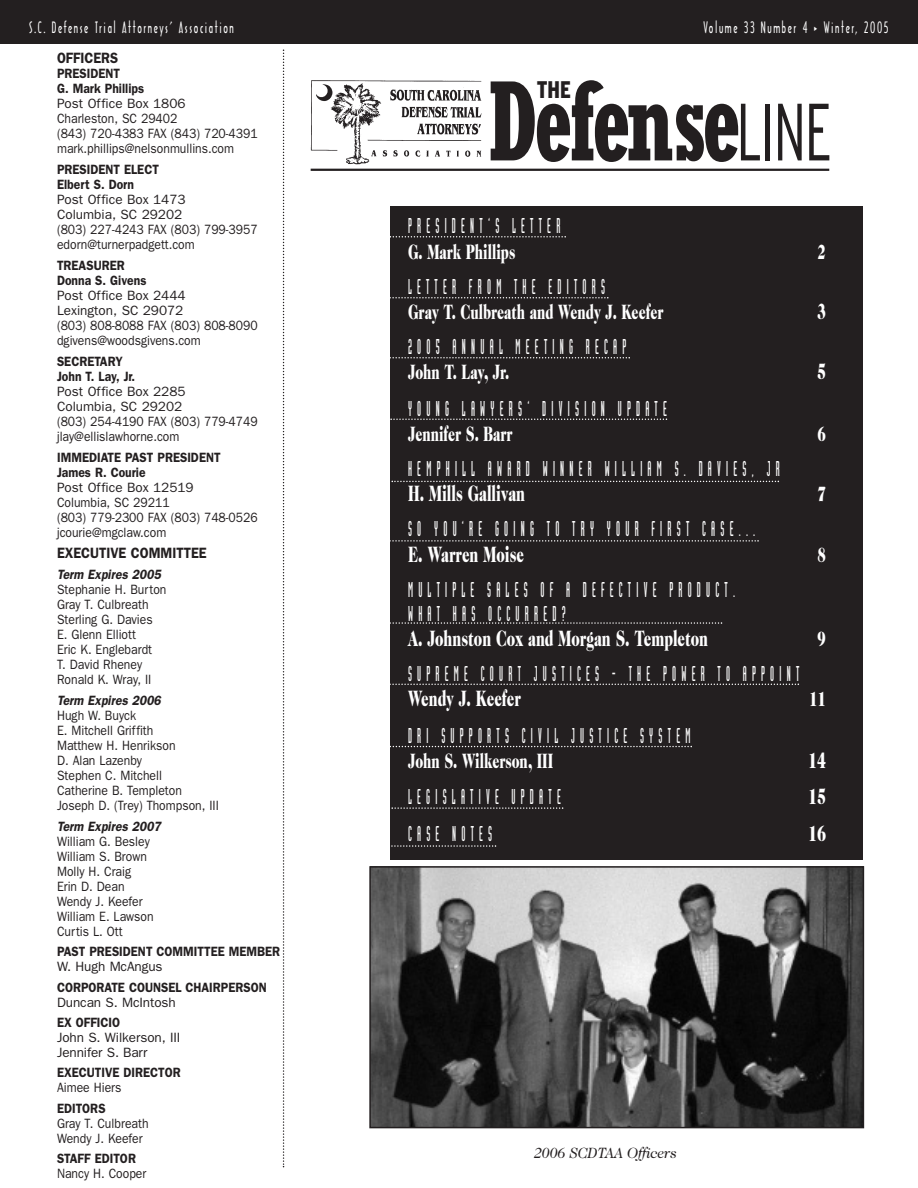
<style>
.page{position:relative;width:918px;height:1188px;background:#fff}
.page>*{position:absolute;margin:0;border:0;box-sizing:border-box;transform-origin:0 0}
.t1{font:700 condensed 112.5px "Rockwell";letter-spacing:-.045em;color:#231f20;scale:.8 1}
.t2{font:900 condensed 24px "Interstate";color:#231f20;scale:.9 1}
.t3{font:900 22.5px "Caslon Two Twenty Four";color:#fff;scale:.65 1}
.t4{font:21px/24px "Industria Solid";letter-spacing:.385em;color:#fff;scale:.65 1}
.t5{font:900 21px "Caslon Two Twenty Four";color:#fff;scale:.65 1}
.t6{font:15px "Arquitectura";letter-spacing:.13em;color:#fff;scale:.8 1}
.t7{font:600 15px "Franklin Gothic";color:#231f20;scale:.9 1}
.t8{font:italic 15px "Caslon Two Twenty Four";letter-spacing:-.01em;color:#231f20;scale:.95 1}
.t9{font:13.5px/15px "Franklin Gothic";color:#231f20}
.t10{font:13.5px/15px "Franklin Gothic";color:#231f20;scale:.9 1}
.t11{font:600 13.5px/15px "Franklin Gothic";color:#231f20;scale:.9 1}
.t12{font:italic 600 13.5px "Franklin Gothic";color:#231f20;scale:.9 1}
.s1{font-family:"Interstate";font-weight:300;font-size:81px}
</style>
<div class="page">
<svg style="left:283px;top:50px;width:1px;height:1117px"></svg>
<div style="left:0;top:0;width:918px;height:44px;background:#231f20"></div>
<div style="left:390px;top:206px;width:473px;height:654px;background:#231f20"></div>
<svg style="left:392px;top:481px;width:387px;height:1px"></svg>
<svg style="left:390px;top:297px;width:219px;height:1px"></svg>
<svg style="left:390px;top:357px;width:240px;height:1px"></svg>
<img style="left:310px;top:81px;width:172px;height:84px">
<hr style="left:311px;top:169px;width:518px;height:2px;background:#231f20">
<svg style="left:390px;top:236px;width:176px;height:2px"></svg>
<svg style="left:390px;top:419px;width:277px;height:1px"></svg>
<svg style="left:390px;top:540px;width:369px;height:2px"></svg>
<svg style="left:390px;top:622px;width:332px;height:2px"></svg>
<svg style="left:390px;top:684px;width:409px;height:1px"></svg>
<svg style="left:390px;top:746px;width:302px;height:1px"></svg>
<svg style="left:392px;top:807px;width:171px;height:2px"></svg>
<img style="left:372px;top:869px;width:489px;height:256px">
<div style="left:369px;top:866px;width:495px;height:262px;border:2px solid #231f20"></div>
<svg style="left:391px;top:845px;width:105px;height:2px"></svg>
<p class="t6" style="left:29px;top:20px;width:258px">S.C. Defense Trial Attorneys’ Association</p>
<p class="t6" style="left:704px;top:20px;width:233px">Volume 33 Number 4 • Winter, 2005</p>
<p class="t7" style="left:57px;top:53px;width:70px">OFFICERS</p>
<p class="t11" style="left:57px;top:68px;width:98px">PRESIDENT<br>G. Mark Phillips</p>
<p class="t9" style="left:57px;top:98px;width:202px">Post Office Box 1806<br>Charleston, SC 29402<br>(843) 720-4383 FAX (843) 720-4391 mark.phillips@nelsonmullins.com</p>
<p class="t11" style="left:57px;top:164px;width:115px">PRESIDENT ELECT<br>Elbert S. Dorn</p>
<p class="t9" style="left:57px;top:194px;width:202px">Post Office Box 1473<br>Columbia, SC 29202<br>(803) 227-4243 FAX (803) 799-3957 edorn@turnerpadgett.com</p>
<p class="t11" style="left:57px;top:260px;width:101px">TREASURER<br>Donna S. Givens</p>
<p class="t9" style="left:57px;top:290px;width:202px">Post Office Box 2444<br>Lexington, SC 29072<br>(803) 808-8088 FAX (803) 808-8090 dgivens@woodsgivens.com</p>
<p class="t11" style="left:57px;top:356px;width:88px">SECRETARY<br>John T. Lay, Jr.</p>
<p class="t9" style="left:57px;top:386px;width:202px">Post Office Box 2285<br>Columbia, SC 29202<br>(803) 254-4190 FAX (803) 779-4749 jlay@ellislawhorne.com</p>
<p class="t11" style="left:57px;top:452px;width:183px">IMMEDIATE PAST PRESIDENT<br>James R. Courie</p>
<p class="t9" style="left:57px;top:482px;width:202px">Post Office Box 12519<br>Columbia, SC 29211<br>(803) 779-2300 FAX (803) 748-0526 jcourie@mgclaw.com</p>
<p class="t7" style="left:57px;top:548px;width:168px">EXECUTIVE COMMITTEE</p>
<p class="t12" style="left:57px;top:570px;width:119px">Term Expires 2005</p>
<p class="t10" style="left:57px;top:584px;width:123px">Stephanie H. Burton<br>Gray T. Culbreath<br>Sterling G. Davies<br>E. Glenn Elliott<br>Eric K. Englebardt<br>T. David Rheney<br>Ronald K. Wray, II</p>
<p class="t12" style="left:57px;top:696px;width:119px">Term Expires 2006</p>
<p class="t10" style="left:57px;top:710px;width:181px">Hugh W. Buyck<br>E. Mitchell Griffith<br>Matthew H. Henrikson<br>D. Alan Lazenby<br>Stephen C. Mitchell<br>Catherine B. Templeton<br>Joseph D. (Trey) Thompson, III</p>
<p class="t12" style="left:57px;top:822px;width:119px">Term Expires 2007</p>
<p class="t10" style="left:57px;top:835px;width:109px">William G. Besley<br>William S. Brown<br>Molly H. Craig<br>Erin D. Dean<br>Wendy J. Keefer<br>William E. Lawson<br>Curtis L. Ott</p>
<p class="t11" style="left:57px;top:945px;width:250px">PAST PRESIDENT COMMITTEE MEMBER</p>
<p class="t9" style="left:57px;top:960px;width:107px">W. Hugh McAngus</p>
<p class="t11" style="left:57px;top:981px;width:235px">CORPORATE COUNSEL CHAIRPERSON</p>
<p class="t9" style="left:57px;top:996px;width:120px">Duncan S. McIntosh</p>
<p class="t11" style="left:57px;top:1016px;width:72px">EX OFFICIO</p>
<p class="t9" style="left:57px;top:1031px;width:125px">John S. Wilkerson, III<br>Jennifer S. Barr</p>
<p class="t11" style="left:57px;top:1067px;width:139px">EXECUTIVE DIRECTOR</p>
<p class="t10" style="left:57px;top:1082px;width:73px">Aimee Hiers</p>
<p class="t11" style="left:57px;top:1102px;width:55px">EDITORS</p>
<p class="t10" style="left:57px;top:1117px;width:103px">Gray T. Culbreath<br>Wendy J. Keefer</p>
<p class="t11" style="left:57px;top:1152px;width:89px">STAFF EDITOR</p>
<p class="t10" style="left:57px;top:1167px;width:101px">Nancy H. Cooper</p>
<h1 class="t1" style="left:489px;top:81px;width:431px">Defense<span class="s1">LINE</span></h1>
<h2 class="t2" style="left:537px;top:81px;width:39px">THE</h2>
<h3 class="t4" style="left:408px;top:215px;width:236px">PRESIDENT’S LETTER</h3>
<h3 class="t5" style="left:408px;top:243px;width:167px">G. Mark Phillips</h3>
<h3 class="t5" style="left:818px;top:243px;width:14px">2</h3>
<h3 class="t4" style="left:408px;top:276px;width:305px">LETTER FROM THE EDITORS</h3>
<h3 class="t5" style="left:408px;top:304px;width:395px">Gray T. Culbreath and Wendy J. Keefer</h3>
<h3 class="t3" style="left:817px;top:303px;width:15px">3</h3>
<h3 class="t4" style="left:408px;top:336px;width:337px">2005 ANNUAL MEETING RECAP</h3>
<h3 class="t5" style="left:408px;top:364px;width:157px">John T. Lay, Jr.</h3>
<h3 class="t3" style="left:817px;top:363px;width:15px">5</h3>
<h3 class="t4" style="left:408px;top:398px;width:400px">YOUNG LAWYERS’ DIVISION UPDATE</h3>
<h3 class="t5" style="left:408px;top:426px;width:162px">Jennifer S. Barr</h3>
<h3 class="t5" style="left:818px;top:426px;width:14px">6</h3>
<h3 class="t4" style="left:408px;top:458px;width:573px">HEMPHILL AWARD WINNER WILLIAM S. DAVIES, JR</h3>
<h3 class="t3" style="left:408px;top:485px;width:182px">H. Mills Gallivan</h3>
<h3 class="t5" style="left:818px;top:486px;width:14px">7</h3>
<h3 class="t4" style="left:408px;top:518px;width:536px">SO YOU’RE GOING TO TRY YOUR FIRST CASE...</h3>
<h3 class="t3" style="left:408px;top:545px;width:180px">E. Warren Moise</h3>
<h3 class="t5" style="left:818px;top:546px;width:14px">8</h3>
<h3 class="t4" style="left:408px;top:579px;width:505px">MULTIPLE SALES OF A DEFECTIVE PRODUCT.<br>WHAT HAS OCCURRED?</h3>
<h3 class="t3" style="left:408px;top:630px;width:463px">A. Johnston Cox and Morgan S. Templeton</h3>
<h3 class="t5" style="left:818px;top:631px;width:14px">9</h3>
<h3 class="t4" style="left:408px;top:663px;width:603px">SUPREME COURT JUSTICES - THE POWER TO APPOINT</h3>
<h3 class="t3" style="left:408px;top:690px;width:175px">Wendy J. Keefer</h3>
<h3 class="t5" style="left:809px;top:691px;width:27px">11</h3>
<h3 class="t4" style="left:408px;top:725px;width:436px">DRI SUPPORTS CIVIL JUSTICE SYSTEM</h3>
<h3 class="t5" style="left:408px;top:753px;width:225px">John S. Wilkerson, III</h3>
<h3 class="t3" style="left:808px;top:752px;width:29px">14</h3>
<h3 class="t4" style="left:408px;top:786px;width:237px">LEGISLATIVE UPDATE</h3>
<h3 class="t3" style="left:808px;top:788px;width:29px">15</h3>
<h3 class="t4" style="left:408px;top:823px;width:131px">CASE NOTES</h3>
<h3 class="t3" style="left:808px;top:824px;width:29px">16</h3>
<p class="t8" style="left:535px;top:1147px;width:151px">2006 SCDTAA Officers</p>
</div>
